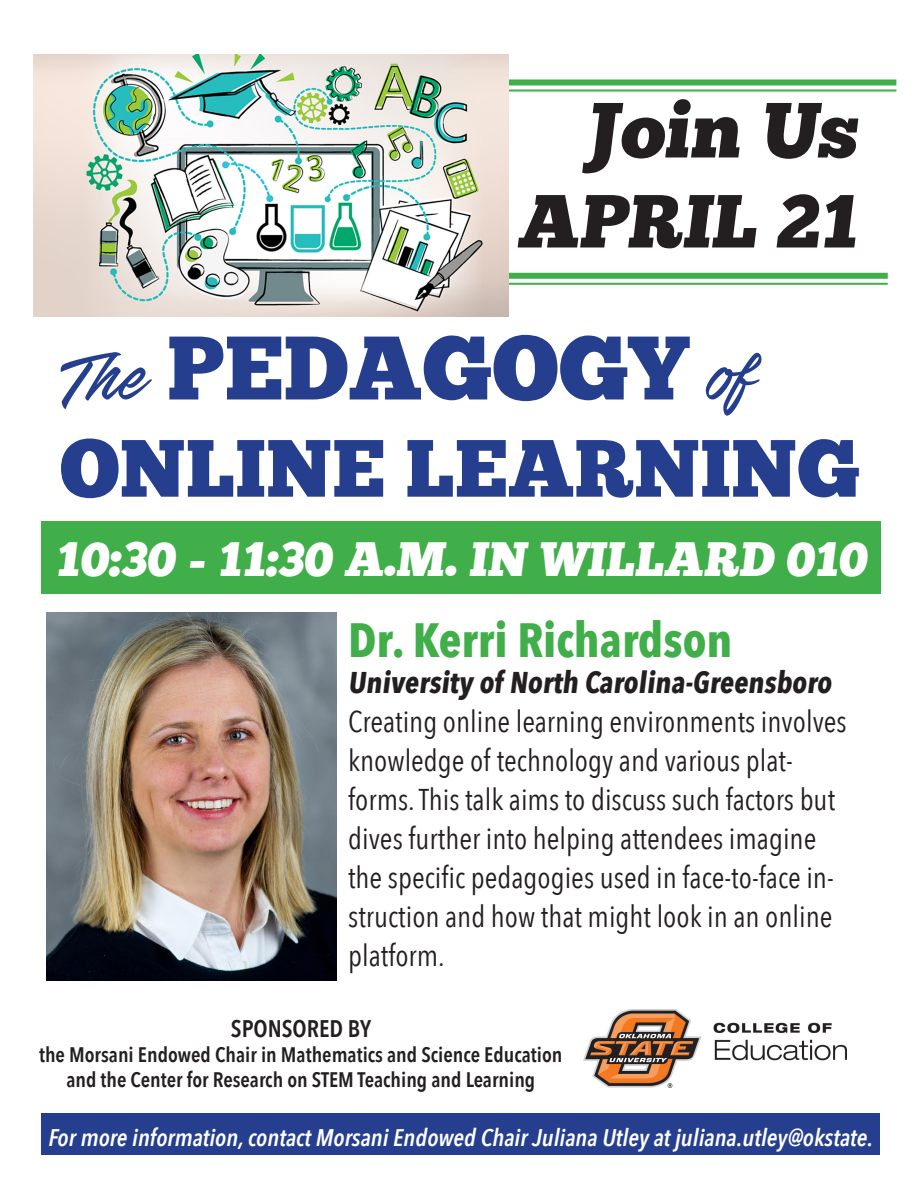
<style>
.page{position:relative;width:918px;height:1188px;background:#fff}
.page>*{position:absolute;margin:0;border:0;box-sizing:border-box;transform-origin:0 0}
.t1{font:90px "Chunk Five Ex";color:#253f8e}
.t2{font:81px "Chunk Five Ex";color:#253f8e}
.t3{font:78px "Chunk Five Ex";color:#231f20}
.t4{font:75px "Chunk Five Ex";color:#231f20}
.t5{font:48px "Chunk Five Ex";color:#fff}
.t6{font:700 48px "Avenir Next Condensed";color:#40ae49}
.t7{font:30px/39px "Avenir Next Condensed";color:#231f20}
.t8{font:700 30px "Avenir Next Condensed";color:#231f20}
.t9{font:italic 600 24px "Avenir Next Condensed";color:#fff}
.t10{font:600 24px "Avenir Next Condensed";color:#231f20}
.t11{font:600 21px/25.2px "Avenir Next Condensed";color:#231f20;text-align:center}
.s1{font-family:"Stackyard PERSONALUSE";font-size:78px}
</style>
<div class="page">
<div style="left:212px;top:80px;width:684px;height:6px;background:#40ae49"></div>
<hr style="left:212px;top:89px;width:684px;height:2px;background:#40ae49">
<div style="left:316px;top:273px;width:572px;height:6px;background:#40ae49"></div>
<hr style="left:316px;top:283px;width:572px;height:2px;background:#40ae49">
<img style="left:46px;top:613px;width:291px;height:368px">
<div style="left:41px;top:522px;width:840px;height:72px;background:#40ae49"></div>
<img style="left:33px;top:55px;width:475px;height:261px">
<img style="left:584px;top:1009px;width:263px;height:78px">
<div style="left:41px;top:1113px;width:839px;height:42px;background:#253f8e"></div>
<p class="t3" style="left:582px;top:72px;width:289px">Join Us</p>
<p class="t4" style="left:517px;top:165px;width:355px">APRIL 21</p>
<p class="t1" style="left:60px;top:300px;width:698px"><span class="s1">The</span> PEDAGOGY <span class="s1">of</span></p>
<p class="t2" style="left:60px;top:408px;width:802px">ONLINE LEARNING</p>
<p class="t5" style="left:55px;top:523px;width:821px">10:30 - 11:30 A.M. IN WILLARD 010</p>
<p class="t6" style="left:348px;top:611px;width:386px">Dr. Kerri Richardson</p>
<p class="t8" style="left:348px;top:664px;width:489px">University of North Carolina-Greensboro</p>
<p class="t7" style="left:348px;top:701px;width:500px">Creating online learning environments involves knowledge of technology and various plat&shy;forms. This talk aims to discuss such factors but dives further into helping attendees imagine the specific pedagogies used in face-to-face in&shy;struction and how that might look in an online platform.</p>
<p class="t10" style="left:231px;top:1008px;width:142px">SPONSORED BY</p>
<p class="t11" style="left:39px;top:1041px;width:525px">the Morsani Endowed Chair in Mathematics and Science Education and the Center for Research on STEM Teaching and Learning</p>
<p class="t9" style="left:48px;top:1123px;width:826px">For more information, contact Morsani Endowed Chair Juliana Utley at juliana.utley@okstate.</p>
</div>
